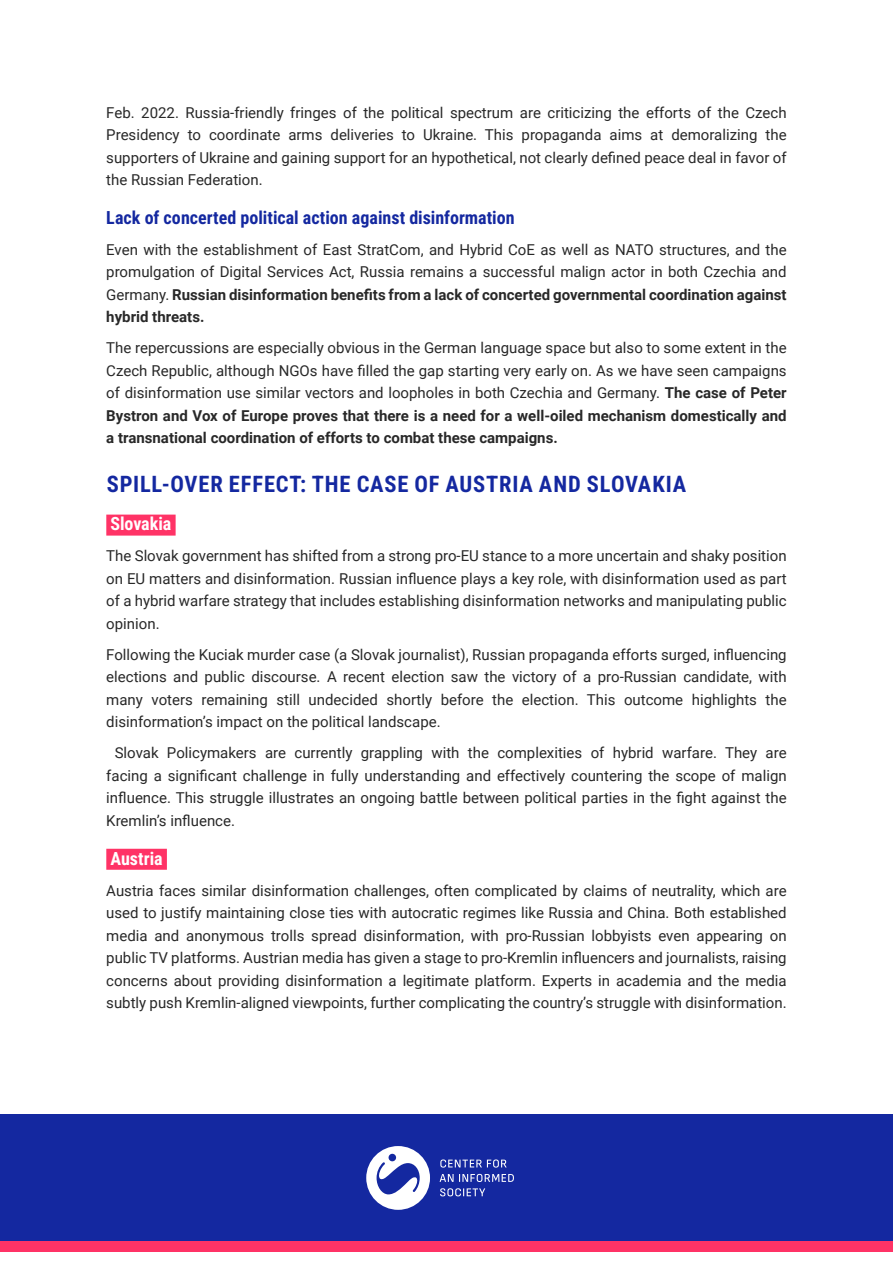
<style>
.page{position:relative;width:893px;height:1263px;background:#fff}
.page>*{position:absolute;margin:0;border:0;box-sizing:border-box;transform-origin:0 0}
.t1{font:22.5px "Roboto Condensed";letter-spacing:.04em;color:#1428a0}
.t2{font:18px "Roboto Condensed";color:#1428a0}
.t3{font:18px "Roboto Condensed";color:#fff}
.t4{font:15px/22.5px "Roboto";color:#282828;text-align:justify}
.s1{font-weight:700}
</style>
<div class="page">
<div style="left:0;top:1114px;width:893px;height:128px;background:#1428a0"></div>
<div style="left:0;top:1242px;width:893px;height:10px;background:#f36"></div>
<svg style="left:366px;top:1146px;width:64px;height:64px"></svg>
<svg style="left:440px;top:1159px;width:67px;height:8px"></svg>
<svg style="left:440px;top:1174px;width:74px;height:8px"></svg>
<svg style="left:440px;top:1188px;width:45px;height:8px"></svg>
<div style="left:106px;top:515px;width:70px;height:21px;background:#f36"></div>
<div style="left:106px;top:849px;width:61px;height:21px;background:#f36"></div>
<p class="t4" style="left:106px;top:100px;width:682px">Feb. 2022. Russia-friendly fringes of the political spectrum are criticizing the efforts of the Czech Presidency to coordinate arms deliveries to Ukraine. This propaganda aims at demoralizing the supporters of Ukraine and gaining support for an hypothetical, not clearly defined peace deal in favor of the Russian Federation.</p>
<p class="t2" style="left:106px;top:205px;width:410px">Lack of concerted political action against disinformation</p>
<p class="t4" style="left:106px;top:238px;width:682px">Even with the establishment of East StratCom, and Hybrid CoE as well as NATO structures, and the promulgation of Digital Services Act, Russia remains a successful malign actor in both Czechia and Germany. <span class="s1">Russian disinformation benefits from a lack of concerted governmental coordination against hybrid threats.</span></p>
<p class="t4" style="left:106px;top:336px;width:682px">The repercussions are especially obvious in the German language space but also to some extent in the Czech Republic, although NGOs have filled the gap starting very early on. As we have seen campaigns of disinformation use similar vectors and loopholes in both Czechia and Germany. <span class="s1">The case of Peter Bystron and Vox of Europe proves that there is a need for a well-oiled mechanism domestically and a transnational coordination of efforts to combat these campaigns.</span></p>
<h1 class="t1" style="left:107px;top:468px;width:581px">SPILL-OVER EFFECT: THE CASE OF AUSTRIA AND SLOVAKIA</h1>
<p class="t3" style="left:110px;top:511px;width:63px">Slovakia</p>
<p class="t4" style="left:106px;top:544px;width:682px">The Slovak government has shifted from a strong pro-EU stance to a more uncertain and shaky position on EU matters and disinformation. Russian influence plays a key role, with disinformation used as part of a hybrid warfare strategy that includes establishing disinformation networks and manipulating public opinion.</p>
<p class="t4" style="left:106px;top:643px;width:682px">Following the Kuciak murder case (a Slovak journalist), Russian propaganda efforts surged, influencing elections and public discourse. A recent election saw the victory of a pro-Russian candidate, with many voters remaining still undecided shortly before the election. This outcome highlights the disinformation’s impact on the political landscape.</p>
<p class="t4" style="left:106px;top:741px;width:682px;text-indent:8px">Slovak Policymakers are currently grappling with the complexities of hybrid warfare. They are facing a significant challenge in fully understanding and effectively countering the scope of malign influence. This struggle illustrates an ongoing battle between political parties in the fight against the Kremlin’s influence.</p>
<p class="t3" style="left:110px;top:845px;width:54px">Austria</p>
<p class="t4" style="left:106px;top:878px;width:682px">Austria faces similar disinformation challenges, often complicated by claims of neutrality, which are used to justify maintaining close ties with autocratic regimes like Russia and China. Both established media and anonymous trolls spread disinformation, with pro-Russian lobbyists even appearing on public TV platforms. Austrian media has given a stage to pro-Kremlin influencers and journalists, raising concerns about providing disinformation a legitimate platform. Experts in academia and the media subtly push Kremlin-aligned viewpoints, further complicating the country’s struggle with disinformation.</p>
</div>
